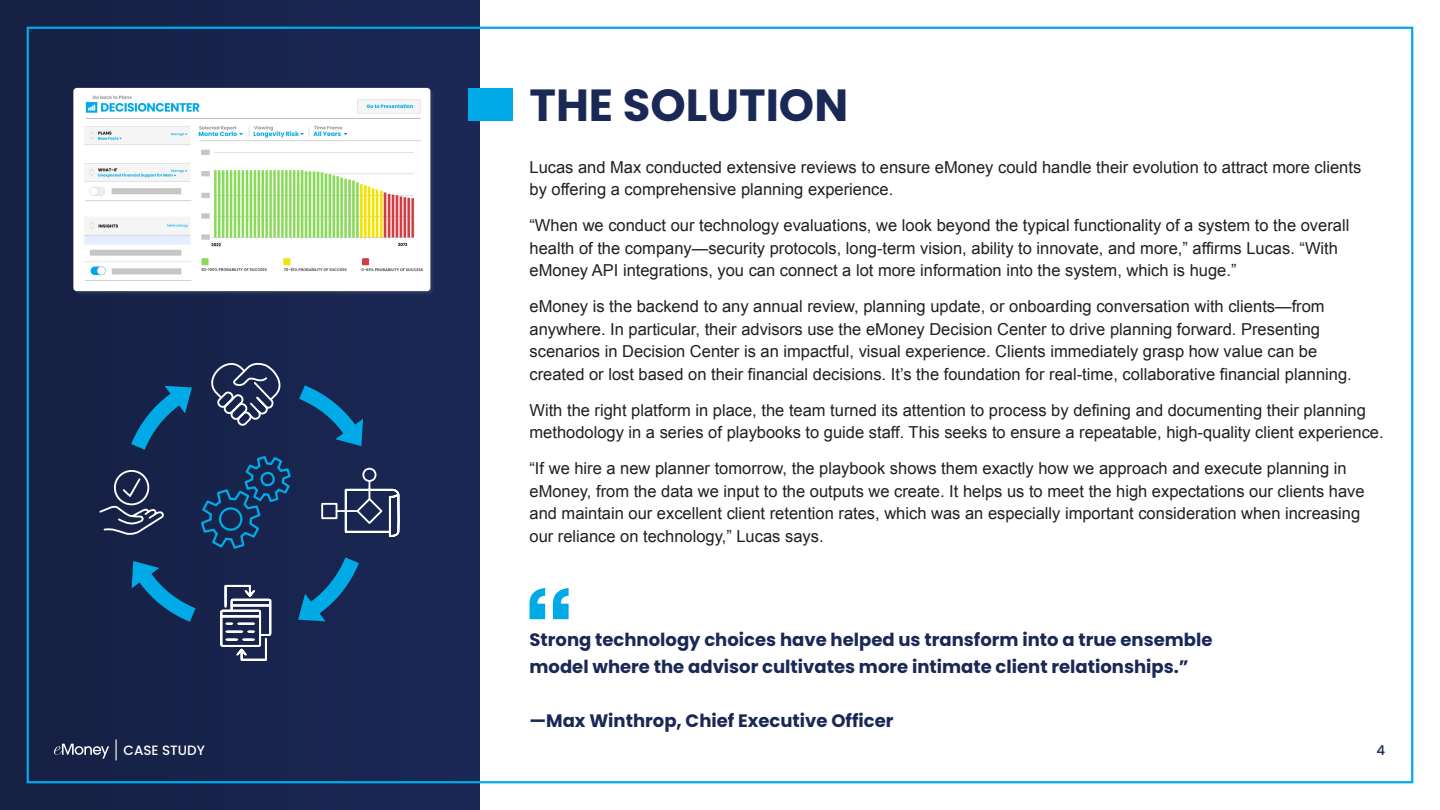
<style>
.page{position:relative;width:1440px;height:810px;background:#fff}
.page>*{position:absolute;margin:0;border:0;box-sizing:border-box;transform-origin:0 0}
.t1{font:700 45px "Poppins";color:#1a2856}
.t2{font:700 18px/27px "Poppins";color:#1a2856}
.t3{font:16.5px/22.5px "Arial";color:#231f20}
.t4{font:500 13.5px "Poppins";color:#fff}
.t5{font:500 13.5px "Poppins";color:#1a2856}
</style>
<div class="page">
<div style="left:0;top:0;width:480px;height:810px;background:#18234b"></div>
<svg style="left:54px;top:744px;width:55px;height:15px"></svg>
<svg style="left:116px;top:740px;width:1px;height:20px"></svg>
<div style="left:468px;top:88px;width:44px;height:32px;background:#00aae7"></div>
<svg style="left:530px;top:588px;width:39px;height:31px"></svg>
<img style="left:73px;top:87px;width:361px;height:208px">
<svg style="left:201px;top:456px;width:90px;height:93px"></svg>
<svg style="left:211px;top:362px;width:70px;height:64px"></svg>
<svg style="left:220px;top:584px;width:52px;height:77px"></svg>
<svg style="left:99px;top:470px;width:65px;height:65px"></svg>
<svg style="left:298px;top:557px;width:61px;height:64px"></svg>
<svg style="left:132px;top:561px;width:64px;height:61px"></svg>
<svg style="left:131px;top:386px;width:61px;height:64px"></svg>
<svg style="left:299px;top:26px;width:102px;height:512px"></svg>
<h1 class="t1" style="left:530px;top:79px;width:320px">THE SOLUTION</h1>
<p class="t3" style="left:530px;top:156px;width:833px">Lucas and Max conducted extensive reviews to ensure eMoney could handle their evolution to attract more clients by offering a comprehensive planning experience.</p>
<p class="t3" style="left:530px;top:214px;width:821px">“When we conduct our technology evaluations, we look beyond the typical functionality of a system to the overall health of the company—security protocols, long-term vision, ability to innovate, and more,” affirms Lucas. “With eMoney API integrations, you can connect a lot more information into the system, which is huge.”</p>
<p class="t3" style="left:530px;top:295px;width:824px">eMoney is the backend to any annual review, planning update, or onboarding conversation with clients—from anywhere. In particular, their advisors use the eMoney Decision Center to drive planning forward. Presenting scenarios in Decision Center is an impactful, visual experience. Clients immediately grasp how value can be created or lost based on their financial decisions. It’s the foundation for real-time, collaborative financial planning.</p>
<p class="t3" style="left:530px;top:399px;width:856px">With the right platform in place, the team turned its attention to process by defining and documenting their planning methodology in a series of playbooks to guide staff. This seeks to ensure a repeatable, high-quality client experience.</p>
<p class="t3" style="left:530px;top:457px;width:837px">“If we hire a new planner tomorrow, the playbook shows them exactly how we approach and execute planning in eMoney, from the data we input to the outputs we create. It helps us to meet the high expectations our clients have and maintain our excellent client retention rates, which was an especially important consideration when increasing our reliance on technology,” Lucas says.</p>
<p class="t2" style="left:530px;top:626px;width:685px">Strong technology choices have helped us transform into a true ensemble model where the advisor cultivates more intimate client relationships.”</p>
<p class="t2" style="left:530px;top:707px;width:365px">—Max Winthrop, Chief Executive Officer</p>
<p class="t4" style="left:124px;top:742px;width:83px">CASE STUDY</p>
<p class="t5" style="left:1377px;top:742px;width:10px">4</p>
</div>
